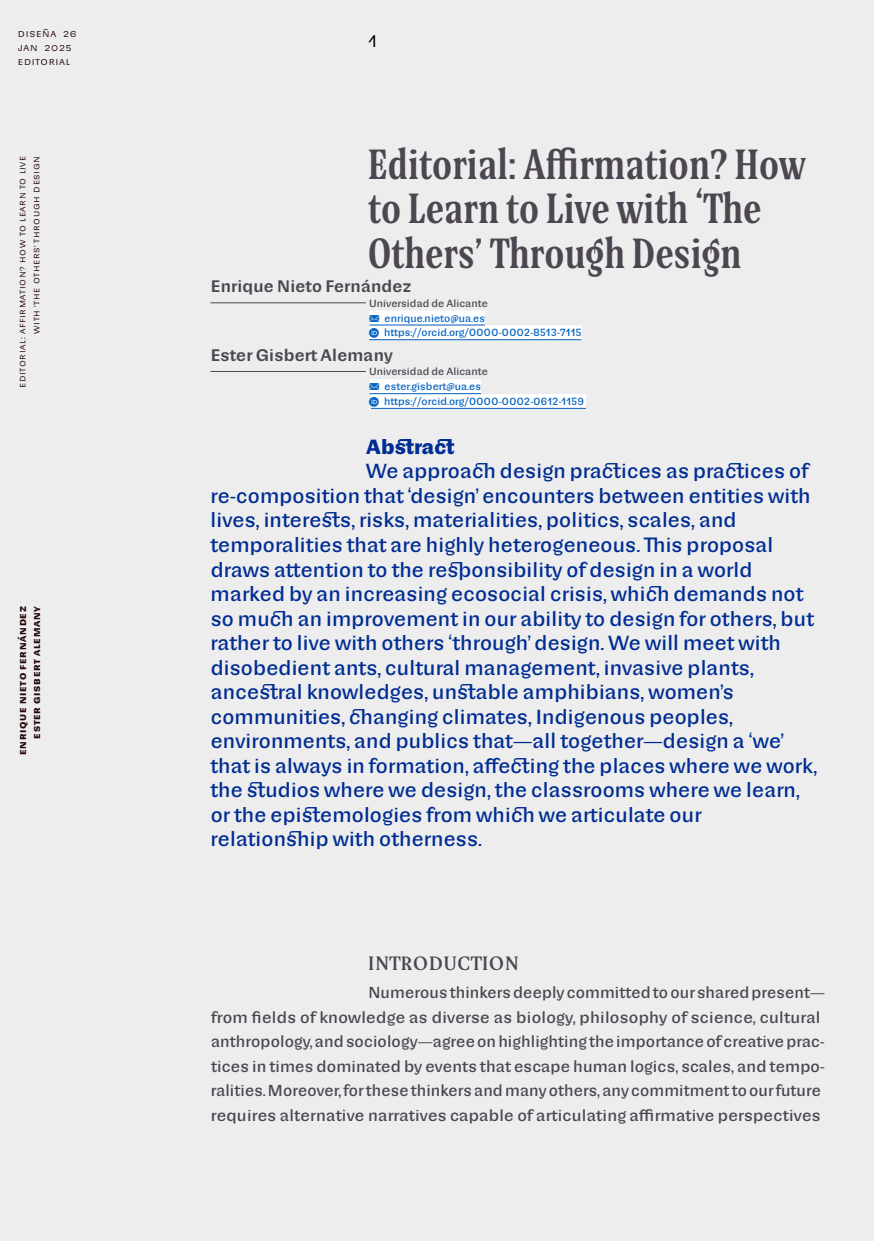
<style>
.page{position:relative;width:874px;height:1241px;background:#fff}
.page>*{position:absolute;margin:0;border:0;box-sizing:border-box;transform-origin:0 0}
.t1{font:condensed 42px/44.1px "Fardela";letter-spacing:.005em;color:#4c4651}
.t2{font:21px "Sudamerican Grotesk QF";color:#000}
.t3{font:19.25px/24.5px "Sudamerican Grotesk QF";letter-spacing:.01em;color:#002d93}
.t4{font:19.25px "Fardela";letter-spacing:.05em;color:#4c4651}
.t5{font:700 19.25px "Sudamerican Grotesk QF";letter-spacing:.01em;color:#002d93}
.t6{font:500 15.75px "Sudamerican Grotesk QF";letter-spacing:.015em;color:#4c4651}
.t7{font:15.05px/24.5px "Sudamerican Grotesk QF";letter-spacing:.01em;color:#4c4651}
.t8{font:600 10.5px/14px "Sudamerican Grotesk QF";letter-spacing:.07em;color:#260808;text-align:right}
.t9{font:10.5px/14px "Sudamerican Grotesk QF";letter-spacing:.07em;color:#260808}
.t10{font:9.8px/14.7px "Sudamerican Grotesk QF";letter-spacing:.01em;color:#0563c1}
.t11{font:9.8px "Sudamerican Grotesk QF";letter-spacing:.01em;color:#4c4651}
.t12{font:9.62px/14px "Sudamerican Grotesk QF";letter-spacing:.07em;color:#260808;text-align:right}
</style>
<div class="page">
<div style="left:0;top:0;width:873px;height:1240px;background:#ededed"></div>
<hr style="left:210px;top:302px;width:156px;height:1px;background:#4c4651">
<div style="left:369px;top:310px;width:115px;height:14px;background:#fff"></div>
<div style="left:369px;top:325px;width:212px;height:14px;background:#fff"></div>
<hr style="left:210px;top:371px;width:156px;height:1px;background:#4c4651">
<div style="left:369px;top:379px;width:111px;height:14px;background:#fff"></div>
<div style="left:371px;top:394px;width:214px;height:14px;background:#fff"></div>
<hr style="left:369px;top:325px;width:115px;height:1px;background:#0563c1">
<hr style="left:369px;top:339px;width:212px;height:1px;background:#0563c1">
<hr style="left:369px;top:393px;width:111px;height:1px;background:#0563c1">
<hr style="left:371px;top:408px;width:214px;height:1px;background:#0563c1">
<p class="t9" style="left:18px;top:25px;width:60px">Diseña 26<br>Jan 2025<br>Ed itorial</p>
<p class="t12" style="left:15px;top:388px;width:233px;rotate:-90deg">Editorial: Affirmation? How to Learn to Live with ‘The Othe rs’ Through Design</p>
<p class="t8" style="left:15px;top:755px;width:151px;rotate:-90deg">Enrique Nieto Fernández<br>Ester Gisbert Alemany</p>
<p class="t2" style="left:368px;top:23px;width:10px">1</p>
<h1 class="t1" style="left:368px;top:143px;width:439px">Editorial: Affirmation? How to Learn to Live with ‘The<br>Others’ Through Design</h1>
<p class="t6" style="left:211px;top:274px;width:202px">Enrique Nieto Fernández</p>
<p class="t11" style="left:369px;top:295px;width:120px">Universidad de Alicante</p>
<p class="t10" style="left:369px;top:310px;width:214px">[X] enrique.nieto@ua.es<br>{id} https://orcid.org/0000-0002-8513-7115</p>
<p class="t6" style="left:211px;top:343px;width:183px">Ester Gisbert Alemany</p>
<p class="t11" style="left:369px;top:364px;width:120px">Universidad de Alicante</p>
<p class="t10" style="left:369px;top:379px;width:216px">[X] ester.gisbert@ua.es<br>{id} https://orcid.org/0000-0002-0612-1159</p>
<p class="t5" style="left:366px;top:431px;width:89px">Abstract</p>
<p class="t3" style="left:210px;top:458px;width:608px;text-indent:155px">We approach design practices as practices of re-composition that ‘design’ encounters between entities with lives, interests, risks, materialities, politics, scales, and temporalities that are highly heterogeneous. This proposal draws attention to the responsibility of design in a world marked by an increasing ecosocial crisis, which demands not so much an improvement in our ability to design for others, but rather to live with others ‘through’ design. We will meet with disobedient ants, cultural management, invasive plants, ancestral knowledges, unstable amphibians, women’s communities, changing climates, Indigenous peoples, environments, and publics that—all together—design a ‘we’ that is always in formation, affecting the places where we work, the studios where we design, the classrooms where we learn, or the epistemologies from which we articulate our relationship with otherness.</p>
<p class="t4" style="left:368px;top:952px;width:152px">INTRODUCTION</p>
<p class="t7" style="left:211px;top:979px;width:615px;text-indent:157px">Numerous thinkers deeply committed to our shared present― from fields of knowledge as diverse as biology, philosophy of science, cultural anthropology, and sociology―agree on highlighting the importance of creative prac&shy;tices in times dominated by events that escape human logics, scales, and tempo&shy;ralities. Moreover, for these thinkers and many others, any commitment to our future requires alternative narratives capable of articulating affirmative perspectives</p>
</div>
